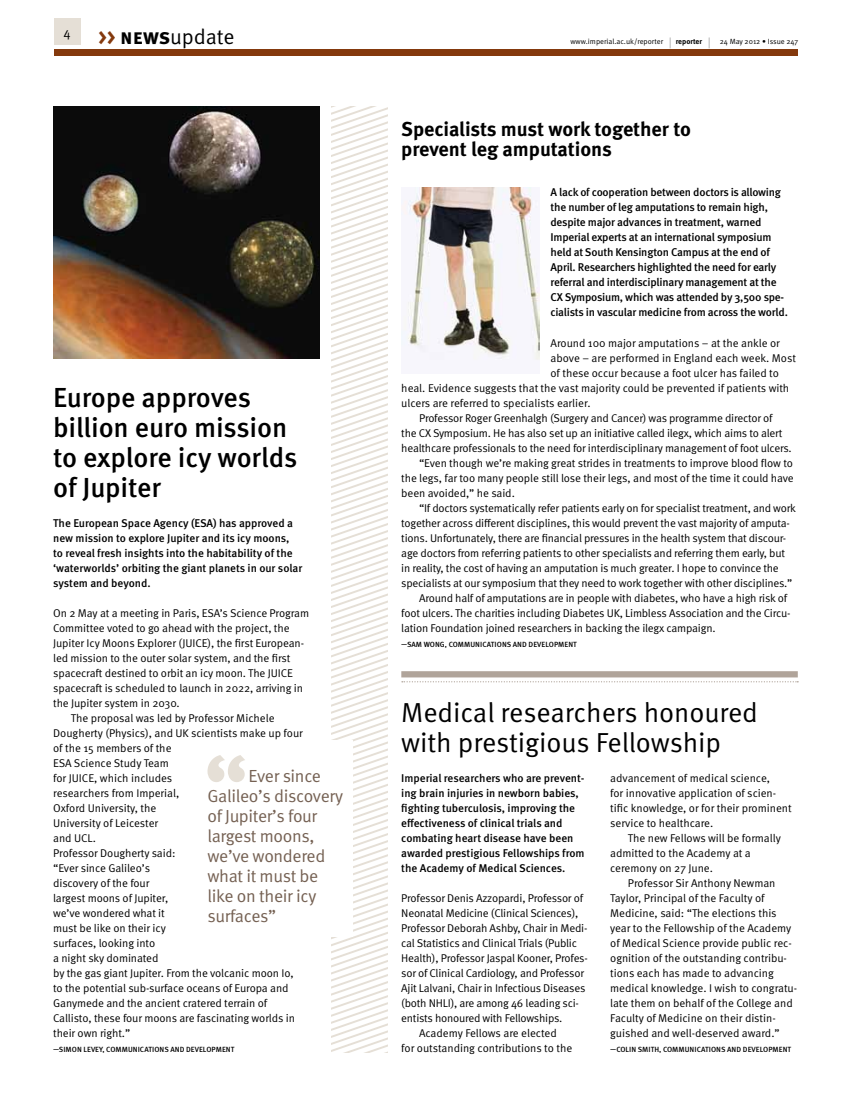
<style>
.page{position:relative;width:851px;height:1117px;background:#fff}
.page>*{position:absolute;margin:0;border:0;box-sizing:border-box;transform-origin:0 0}
.t1{font:500 27.5px/30px "Meta OT";letter-spacing:-.01em;color:#000}
.t2{font:27.5px/30px "Meta OT Norm";letter-spacing:-.005em;color:#000}
.t3{font:21.25px "Meta OT Norm";color:#000}
.t4{font:700 20px/20px "Meta OT";color:#000}
.t5{font:17.5px/20px "Meta OT Norm";letter-spacing:-.02em;color:#756153}
.t6{font:13.12px "Meta OT Norm";color:#000}
.t7{font:11.25px/15px "Meta OT Norm";letter-spacing:-.015em;color:#000}
.t8{font:500 11.25px/15px "Meta OT";letter-spacing:-.02em;color:#000}
.t9{font:500 7.5px "Meta OT";letter-spacing:.005em;color:#000}
.t10{font:7.5px "Meta OT Norm";letter-spacing:-.005em;color:#000}
.t11{font:700 7.5px "Meta OT";color:#000}
.s1{font-family:"Meta OT";font-weight:700;color:#84390d}
.s2{font-family:"Meta OT";font-weight:700}
.s3{font-size:11.25px}
.s4{font-family:"Meta OT Norm";font-weight:400;font-size:11.25px}
</style>
<div class="page">
<div style="left:401px;top:671px;width:396px;height:6px;background:#b0a49a"></div>
<svg style="left:402px;top:681px;width:396px;height:1px"></svg>
<img style="left:401px;top:187px;width:138px;height:173px">
<svg style="left:331px;top:106px;width:56px;height:945px"></svg>
<img style="left:53px;top:106px;width:267px;height:252px">
<div style="left:200px;top:740px;width:153px;height:197px;background:#fff"></div>
<svg style="left:207px;top:755px;width:38px;height:27px"></svg>
<div style="left:54px;top:19px;width:26px;height:26px;background:#e5dfd6"></div>
<div style="left:54px;top:49px;width:743px;height:7px;background:#84390d"></div>
<p class="t6" style="left:63px;top:24px;width:9px">4</p>
<h2 class="t3" style="left:98px;top:24px;width:138px"><span class="s1">&gt;&gt;</span> <span class="s2">news</span>update</h2>
<p class="t10" style="left:570px;top:37px;width:102px">www.imperial.ac.uk/reporter <span class="s3">|</span></p>
<p class="t11" style="left:675px;top:37px;width:35px">reporter <span class="s4">|</span></p>
<p class="t10" style="left:719px;top:37px;width:80px">24 May 2012 • Issue 247</p>
<h3 class="t4" style="left:401px;top:120px;width:291px">Specialists must work together to prevent leg amputations</h3>
<p class="t8" style="left:550px;top:185px;width:239px">A lack of cooperation between doctors is allowing the number of leg amputations to remain high, despite major advances in treatment, warned<br>I mperial experts at an international symposium held at South Kensington Campus at the end of April. Researchers highlighted the need for early referral and interdisciplinary management at the CX -Symposium, which was attended by 3,500 spe&shy;cialists in vascular medicine from across the world.</p>
<p class="t7" style="left:550px;top:335px;width:231px">Around 100 major amputations – at the ankle or</p>
<p class="t7" style="left:550px;top:350px;width:247px">above – are performed in England each week. Most</p>
<p class="t7" style="left:550px;top:365px;width:230px">of these occur because a foot ulcer has failed to</p>
<p class="t7" style="left:401px;top:380px;width:389px">heal. Evidence suggests that the vast majority could be prevented if patients with</p>
<p class="t7" style="left:401px;top:395px;width:191px">ulcers are referred to specialists earlier.</p>
<p class="t7" style="left:419px;top:410px;width:355px">Professor Roger Greenhalgh (Surgery and Cancer) was programme director of</p>
<p class="t7" style="left:401px;top:425px;width:382px">the CX Symposium. He has also set up an initiative called ilegx, which aims to alert</p>
<p class="t7" style="left:401px;top:440px;width:392px">healthcare professionals to the need for interdisciplinary management of foot ulcers.</p>
<p class="t7" style="left:419px;top:455px;width:375px">“Even though we’re making great strides in treatments to improve blood flow to</p>
<p class="t7" style="left:401px;top:470px;width:394px">the legs, far too many people still lose their legs, and most of the time it could have</p>
<p class="t7" style="left:401px;top:485px;width:115px">been avoided,” he said.</p>
<p class="t7" style="left:419px;top:500px;width:378px">“If doctors systematically refer patients early on for specialist treatment, and work</p>
<p class="t7" style="left:401px;top:515px;width:390px">together across different disciplines, this would prevent the vast majority of amputa-</p>
<p class="t7" style="left:401px;top:530px;width:386px">tions. Unfortunately, there are financial pressures in the health system that discour-</p>
<p class="t7" style="left:401px;top:545px;width:385px">age doctors from referring patients to other specialists and referring them early, but</p>
<p class="t7" style="left:401px;top:560px;width:379px">in reality, the cost of having an amputation is much greater. I hope to convince the</p>
<p class="t7" style="left:401px;top:575px;width:392px">specialists at our symposium that they need to work together with other disciplines.”</p>
<p class="t7" style="left:419px;top:590px;width:369px">Around half of amputations are in people with diabetes, who have a high risk of</p>
<p class="t7" style="left:401px;top:605px;width:390px">foot ulcers. The charities including Diabetes UK, Limbless Association and the Circu-</p>
<p class="t7" style="left:401px;top:620px;width:316px">lation Foundation joined researchers in backing the ilegx campaign.</p>
<p class="t9" style="left:401px;top:639px;width:177px">—Sam Wong, Communications and Development</p>
<h1 class="t1" style="left:53px;top:382px;width:246px">Europe approves billion euro mission to explore icy worlds of Jupiter</h1>
<p class="t8" style="left:53px;top:515px;width:250px">The European Space Agency (ESA) has approved a new mission to explore Jupiter and its icy moons,<br>to reveal fresh insights into the habitability of the ‘waterworlds’ orbiting the giant planets in our solar system and beyond.</p>
<p class="t7" style="left:53px;top:605px;width:257px">On 2 May at a meeting in Paris, ESA’s Science Program</p>
<p class="t7" style="left:53px;top:620px;width:238px">Committee voted to go ahead with the project, the</p>
<p class="t7" style="left:53px;top:635px;width:252px">Jupiter Icy Moons Explorer (JUICE), the first European-</p>
<p class="t7" style="left:53px;top:650px;width:238px">led mission to the outer solar system, and the first</p>
<p class="t7" style="left:53px;top:665px;width:241px">spacecraft destined to orbit an icy moon. The JUICE</p>
<p class="t7" style="left:53px;top:680px;width:251px">spacecraft is scheduled to launch in 2022, arriving in</p>
<p class="t7" style="left:53px;top:695px;width:128px">the Jupiter system in 2030.</p>
<p class="t7" style="left:71px;top:710px;width:205px">The proposal was led by Professor Michele</p>
<p class="t7" style="left:53px;top:725px;width:251px">Dougherty (Physics), and UK scientists make up four</p>
<p class="t7" style="left:53px;top:740px;width:120px">of the 15 members of the</p>
<p class="t7" style="left:53px;top:755px;width:117px">ESA Science Study Team</p>
<p class="t7" style="left:53px;top:770px;width:121px">for JUICE, which includes</p>
<p class="t7" style="left:53px;top:785px;width:128px">researchers from Imperial,</p>
<p class="t7" style="left:53px;top:800px;width:105px">Oxford University, the</p>
<p class="t7" style="left:53px;top:815px;width:106px">University of Leicester</p>
<p class="t7" style="left:53px;top:830px;width:44px">and UCL.</p>
<p class="t7" style="left:53px;top:845px;width:124px">Professor Dougherty said:</p>
<p class="t7" style="left:53px;top:860px;width:98px">“Ever since Galileo’s</p>
<p class="t7" style="left:53px;top:875px;width:98px">discovery of the four</p>
<p class="t7" style="left:53px;top:890px;width:117px">largest moons of Jupiter,</p>
<p class="t7" style="left:53px;top:905px;width:113px">we’ve wondered what it</p>
<p class="t7" style="left:53px;top:920px;width:114px">must be like on their icy</p>
<p class="t7" style="left:53px;top:935px;width:103px">surfaces, looking into</p>
<p class="t7" style="left:53px;top:950px;width:107px">a night sky dominated</p>
<p class="t7" style="left:53px;top:965px;width:242px">by the gas giant Jupiter. From the volcanic moon Io,</p>
<p class="t7" style="left:53px;top:980px;width:237px">to the potential sub-surface oceans of Europa and</p>
<p class="t7" style="left:53px;top:995px;width:215px">Ganymede and the ancient cratered terrain of</p>
<p class="t7" style="left:53px;top:1010px;width:243px">Callisto, these four moons are fascinating worlds in</p>
<p class="t7" style="left:53px;top:1025px;width:79px">their own right.”</p>
<p class="t9" style="left:53px;top:1044px;width:183px">—Simon Levey, Communications and Development</p>
<h1 class="t2" style="left:401px;top:697px;width:358px">Medical researchers honoured with prestigious Fellowship</h1>
<h3 class="t5" style="left:207px;top:765px;width:137px;text-indent:41px">Ever since<br>Galileo’s discovery of Jupiter’s four largest moons, we’ve wondered what it must be like on their icy surfaces”</h3>
<p class="t7" style="left:610px;top:770px;width:183px">advancement of medical science,<br>for innovative application of scien&shy;tific knowledge, or for their prominent service to healthcare.</p>
<p class="t8" style="left:401px;top:770px;width:185px">I mperial researchers who are prevent&shy;ing brain injuries in newborn babies, fighting tuberculosis, improving the effectiveness of clinical trials and combating heart disease have been awarded prestigious Fellowships from the Academy of Medical Sciences.</p>
<p class="t7" style="left:401px;top:890px;width:183px">Professor Denis Azzopardi, Professor of</p>
<p class="t7" style="left:401px;top:905px;width:179px">Neonatal Medicine (Clinical Sciences),</p>
<p class="t7" style="left:401px;top:920px;width:188px">Professor Deborah Ashby, Chair in Medi-</p>
<p class="t7" style="left:401px;top:935px;width:177px">cal Statistics and Clinical Trials (Public</p>
<p class="t7" style="left:401px;top:950px;width:188px">Health), Professor Jaspal Kooner, Profes-</p>
<p class="t7" style="left:401px;top:965px;width:184px">sor of Clinical Cardiology, and Professor</p>
<p class="t7" style="left:401px;top:980px;width:185px">Ajit Lalvani, Chair in Infectious Diseases</p>
<p class="t7" style="left:401px;top:995px;width:179px">(both N HLI), are among 46 leading sci-</p>
<p class="t7" style="left:401px;top:1010px;width:163px">entists honoured with Fellowships.</p>
<p class="t7" style="left:419px;top:1025px;width:139px">Academy Fellows are elected</p>
<p class="t7" style="left:401px;top:1040px;width:172px">for outstanding contributions to the</p>
<p class="t7" style="left:610px;top:830px;width:172px;text-indent:18px">The new Fellows will be formally admitted to the Academy at a ceremony on 27 June.</p>
<p class="t7" style="left:610px;top:875px;width:188px;text-indent:18px">Professor Sir Anthony N ewman Taylor, Principal of the Faculty of Medicine, said: “The elections this year to the Fellowship of the Academy of Medical Science provide public rec&shy;ognition of the outstanding contribu&shy;tions each has made to advancing medical knowledge. I wish to congratu&shy;late them on behalf of the College and Faculty of Medicine on their distin&shy;guished and well-deserved award.”</p>
<p class="t9" style="left:610px;top:1044px;width:182px">—Colin Smith, Communications and Development</p>
</div>
